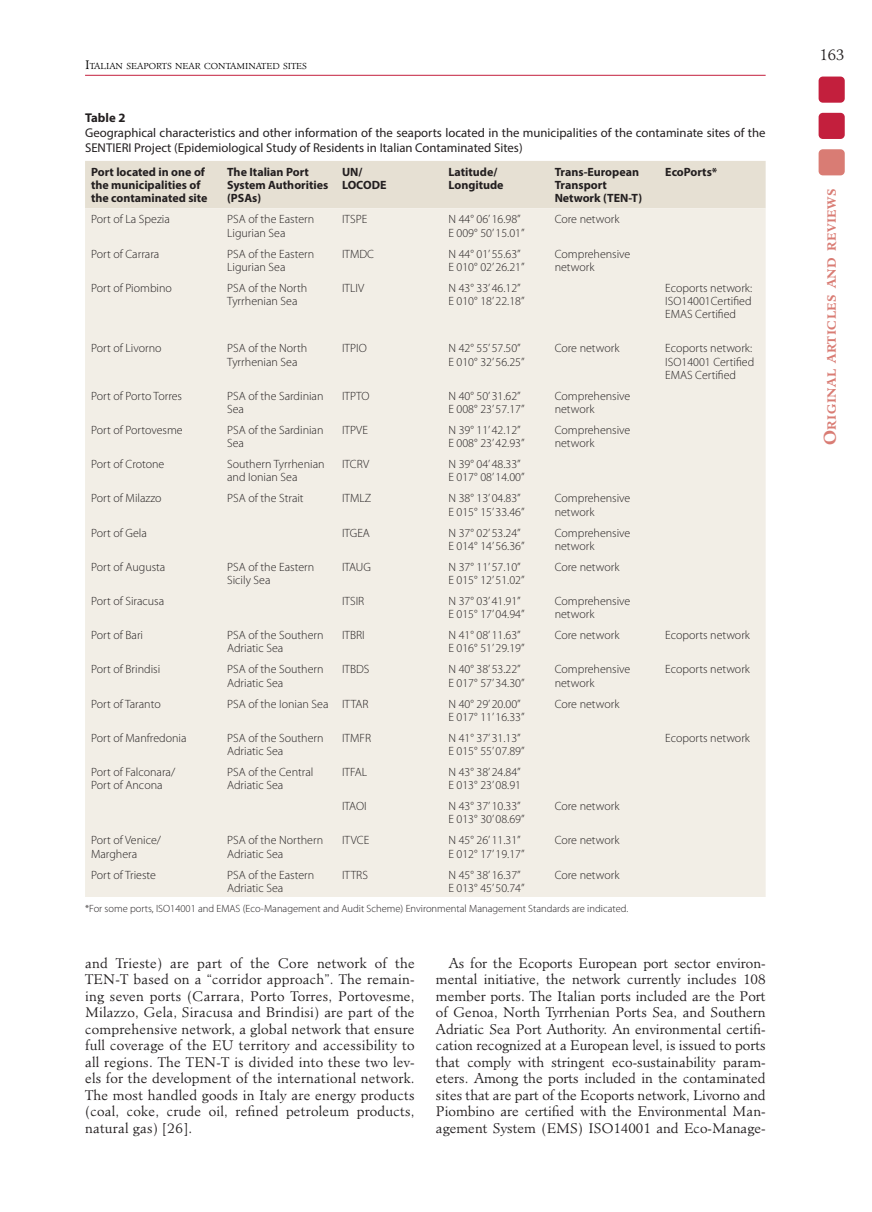
<style>
.page{position:relative;width:872px;height:1212px;background:#fff}
.page>*{position:absolute;margin:0;border:0;box-sizing:border-box;transform-origin:0 0}
.t1{font:300 15px "Minister Std";color:#231f20}
.t2{font:300 13.5px/16.5px "Minister Std";letter-spacing:.01em;color:#231f20;text-align:justify}
.t3{font:12.75px/15px "Myriad Pro";color:#231f20}
.t4{font:700 12.75px "Myriad Pro";color:#231f20}
.t5{font:300 12px/13.2px "Myriad Pro";color:#231f20}
.t6{font:700 12px/13.2px "Myriad Pro";color:#231f20}
.t7{font:700 11.55px "Minister Std";letter-spacing:.045em;color:#d97c74}
.t8{font:300 10.5px "Myriad Pro";color:#231f20}
.t9{font:300 8.4px "Minister Std";color:#000}
.s1{font-size:12px}
.s2{font-size:16.5px}
</style>
<div class="page">
<hr style="left:85px;top:75px;width:680px;height:1px;background:#c31f3d">
<div style="left:818px;top:77px;width:26px;height:26px;background:#c31f3d;border-radius:4px"></div>
<div style="left:818px;top:113px;width:26px;height:26px;background:#c31f3d;border-radius:4px"></div>
<div style="left:818px;top:149px;width:26px;height:26px;background:#d97c74;border-radius:4px"></div>
<div style="left:85px;top:161px;width:680px;height:47px;background:#e6e0d3"></div>
<div style="left:85px;top:208px;width:680px;height:689px;background:#f2eee6"></div>
<p class="t9" style="left:85px;top:61px;width:223px"><span class="s1">I</span>TALIAN SEAPORTS NEAR CONTAMINATED SITES</p>
<p class="t4" style="left:85px;top:110px;width:42px">Table 2</p>
<p class="t3" style="left:85px;top:125px;width:682px">Geographical characteristics and other information of the seaports located in the municipalities of the contaminate sites of the<br>SENTIERI Project (Epidemiological Study of Residents in Italian Contaminated Sites)</p>
<p class="t6" style="left:91px;top:165px;width:118px">Port located in one of the municipalities of the contaminated site</p>
<p class="t6" style="left:227px;top:165px;width:103px">The Italian Port<br>System Authorities (PSAs)</p>
<p class="t6" style="left:342px;top:165px;width:46px">UN/<br>LOCODE</p>
<p class="t6" style="left:448px;top:165px;width:57px">Latitude/<br>Longitude</p>
<p class="t6" style="left:555px;top:165px;width:89px">Trans-European<br>Transport<br>Network (TEN-T)</p>
<p class="t6" style="left:665px;top:165px;width:54px">EcoPorts*</p>
<p class="t5" style="left:91px;top:213px;width:80px">Port of La Spezia</p>
<p class="t5" style="left:227px;top:213px;width:89px">PSA of the Eastern<br>Ligurian Sea</p>
<p class="t5" style="left:342px;top:213px;width:27px">ITSPE</p>
<p class="t5" style="left:448px;top:213px;width:78px">N 44° 06’ 16.98”<br>E 009° 50’ 15.01”</p>
<p class="t5" style="left:555px;top:213px;width:66px">Core network</p>
<p class="t5" style="left:91px;top:247px;width:70px">Port of Carrara</p>
<p class="t5" style="left:227px;top:247px;width:89px">PSA of the Eastern<br>Ligurian Sea</p>
<p class="t5" style="left:342px;top:247px;width:34px">ITMDC</p>
<p class="t5" style="left:448px;top:247px;width:78px">N 44° 01’ 55.63”<br>E 010° 02’ 26.21”</p>
<p class="t5" style="left:555px;top:247px;width:77px">Comprehensive network</p>
<p class="t5" style="left:91px;top:281px;width:82px">Port of Piombino</p>
<p class="t5" style="left:227px;top:281px;width:82px">PSA of the North<br>Tyrrhenian Sea</p>
<p class="t5" style="left:342px;top:281px;width:24px">ITLIV</p>
<p class="t5" style="left:448px;top:281px;width:78px">N 43° 33’ 46.12”<br>E 010° 18’ 22.18”</p>
<p class="t5" style="left:665px;top:281px;width:88px;text-align:justify">Ecoports network:<br>ISO14001Certified EMAS Certified</p>
<p class="t5" style="left:91px;top:342px;width:72px">Port of Livorno</p>
<p class="t5" style="left:227px;top:342px;width:82px">PSA of the North<br>Tyrrhenian Sea</p>
<p class="t5" style="left:342px;top:342px;width:26px">ITPIO</p>
<p class="t5" style="left:448px;top:342px;width:78px">N 42° 55’ 57.50”<br>E 010° 32’ 56.25”</p>
<p class="t5" style="left:555px;top:342px;width:66px">Core network</p>
<p class="t5" style="left:665px;top:342px;width:90px">Ecoports network:<br>ISO14001 Certified<br>EMAS Certified</p>
<p class="t5" style="left:91px;top:389px;width:93px">Port of Porto Torres</p>
<p class="t5" style="left:227px;top:389px;width:98px">PSA of the Sardinian<br>Sea</p>
<p class="t5" style="left:342px;top:389px;width:29px">ITPTO</p>
<p class="t5" style="left:448px;top:389px;width:78px">N 40° 50’ 31.62”<br>E 008° 23’ 57.17”</p>
<p class="t5" style="left:555px;top:389px;width:77px">Comprehensive network</p>
<p class="t5" style="left:91px;top:423px;width:93px">Port of Portovesme</p>
<p class="t5" style="left:227px;top:423px;width:98px">PSA of the Sardinian<br>Sea</p>
<p class="t5" style="left:342px;top:423px;width:27px">ITPVE</p>
<p class="t5" style="left:448px;top:423px;width:78px">N 39° 11’ 42.12”<br>E 008° 23’ 42.93”</p>
<p class="t5" style="left:555px;top:423px;width:77px">Comprehensive network</p>
<p class="t5" style="left:91px;top:458px;width:75px">Port of Crotone</p>
<p class="t5" style="left:227px;top:458px;width:99px">Southern Tyrrhenian and Ionian Sea</p>
<p class="t5" style="left:342px;top:458px;width:29px">ITCRV</p>
<p class="t5" style="left:448px;top:458px;width:78px">N 39° 04’ 48.33”<br>E 017° 08’ 14.00”</p>
<p class="t5" style="left:91px;top:492px;width:72px">Port of Milazzo</p>
<p class="t5" style="left:227px;top:492px;width:78px">PSA of the Strait</p>
<p class="t5" style="left:342px;top:492px;width:31px">ITMLZ</p>
<p class="t5" style="left:448px;top:492px;width:78px">N 38° 13’ 04.83”<br>E 015° 15’ 33.46”</p>
<p class="t5" style="left:555px;top:492px;width:77px">Comprehensive network</p>
<p class="t5" style="left:91px;top:526px;width:57px">Port of Gela</p>
<p class="t5" style="left:342px;top:526px;width:29px">ITGEA</p>
<p class="t5" style="left:448px;top:526px;width:78px">N 37° 02’ 53.24”<br>E 014° 14’ 56.36”</p>
<p class="t5" style="left:555px;top:526px;width:77px">Comprehensive network</p>
<p class="t5" style="left:91px;top:560px;width:76px">Port of Augusta</p>
<p class="t5" style="left:227px;top:560px;width:89px">PSA of the Eastern<br>Sicily Sea</p>
<p class="t5" style="left:342px;top:560px;width:30px">ITAUG</p>
<p class="t5" style="left:448px;top:560px;width:78px">N 37° 11’ 57.10”<br>E 015° 12’ 51.02”</p>
<p class="t5" style="left:555px;top:560px;width:66px">Core network</p>
<p class="t5" style="left:91px;top:594px;width:75px">Port of Siracusa</p>
<p class="t5" style="left:342px;top:594px;width:24px">ITSIR</p>
<p class="t5" style="left:448px;top:594px;width:78px">N 37° 03’ 41.91”<br>E 015° 17’ 04.94”</p>
<p class="t5" style="left:555px;top:594px;width:77px">Comprehensive network</p>
<p class="t5" style="left:91px;top:629px;width:54px">Port of Bari</p>
<p class="t5" style="left:227px;top:629px;width:98px">PSA of the Southern<br>Adriatic Sea</p>
<p class="t5" style="left:342px;top:629px;width:24px">ITBRI</p>
<p class="t5" style="left:448px;top:629px;width:78px">N 41° 08’ 11.63”<br>E 016° 51’ 29.19”</p>
<p class="t5" style="left:555px;top:629px;width:66px">Core network</p>
<p class="t5" style="left:665px;top:629px;width:86px">Ecoports network</p>
<p class="t5" style="left:91px;top:663px;width:71px">Port of Brindisi</p>
<p class="t5" style="left:227px;top:663px;width:98px">PSA of the Southern<br>Adriatic Sea</p>
<p class="t5" style="left:342px;top:663px;width:29px">ITBDS</p>
<p class="t5" style="left:448px;top:663px;width:78px">N 40° 38’ 53.22”<br>E 017° 57’ 34.30”</p>
<p class="t5" style="left:555px;top:663px;width:77px">Comprehensive network</p>
<p class="t5" style="left:665px;top:663px;width:86px">Ecoports network</p>
<p class="t5" style="left:91px;top:697px;width:71px">Port of Taranto</p>
<p class="t5" style="left:227px;top:697px;width:143px">PSA of the Ionian Sea ITTAR</p>
<p class="t5" style="left:448px;top:697px;width:78px">N 40° 29’ 20.00”<br>E 017° 11’ 16.33”</p>
<p class="t5" style="left:555px;top:697px;width:66px">Core network</p>
<p class="t5" style="left:91px;top:731px;width:97px">Port of Manfredonia</p>
<p class="t5" style="left:227px;top:731px;width:98px">PSA of the Southern<br>Adriatic Sea</p>
<p class="t5" style="left:342px;top:731px;width:31px">ITMFR</p>
<p class="t5" style="left:448px;top:731px;width:78px">N 41° 37’ 31.13”<br>E 015° 55’ 07.89”</p>
<p class="t5" style="left:665px;top:731px;width:86px">Ecoports network</p>
<p class="t5" style="left:91px;top:765px;width:86px">Port of Falconara/<br>Port of Ancona</p>
<p class="t5" style="left:227px;top:765px;width:88px">PSA of the Central<br>Adriatic Sea</p>
<p class="t5" style="left:342px;top:765px;width:27px">ITFAL</p>
<p class="t5" style="left:448px;top:765px;width:74px">N 43° 38’ 24.84”<br>E 013° 23’ 08.91</p>
<p class="t5" style="left:342px;top:800px;width:26px">ITAOI</p>
<p class="t5" style="left:448px;top:800px;width:78px">N 43° 37’ 10.33”<br>E 013° 30’ 08.69”</p>
<p class="t5" style="left:555px;top:800px;width:66px">Core network</p>
<p class="t5" style="left:91px;top:834px;width:71px">Port of Venice/<br>Marghera</p>
<p class="t5" style="left:227px;top:834px;width:97px">PSA of the Northern<br>Adriatic Sea</p>
<p class="t5" style="left:342px;top:834px;width:29px">ITVCE</p>
<p class="t5" style="left:448px;top:834px;width:78px">N 45° 26’ 11.31”<br>E 012° 17’ 19.17”</p>
<p class="t5" style="left:555px;top:834px;width:66px">Core network</p>
<p class="t5" style="left:91px;top:868px;width:66px">Port of Trieste</p>
<p class="t5" style="left:227px;top:868px;width:89px">PSA of the Eastern<br>Adriatic Sea</p>
<p class="t5" style="left:342px;top:868px;width:27px">ITTRS</p>
<p class="t5" style="left:448px;top:868px;width:78px">N 45° 38’ 16.37”<br>E 013° 45’ 50.74”</p>
<p class="t5" style="left:555px;top:868px;width:66px">Core network</p>
<p class="t8" style="left:85px;top:903px;width:544px">*For some ports, ISO14001 and EMAS (Eco-Management and Audit Scheme) Environmental Management Standards are indicated.</p>
<p class="t2" style="left:85px;top:954px;width:331px">and Trieste) are part of the Core network of the TEN-T based on a “corridor approach”. The remain&shy;ing seven ports (Carrara, Porto Torres, Portovesme, Milazzo, Gela, Siracusa and Brindisi) are part of the comprehensive network, a global network that ensure full coverage of the EU territory and accessibility to all regions. The TEN-T is divided into these two lev&shy;els for the development of the international network.<br>The most handled goods in Italy are energy products (coal, coke, crude oil, refined petroleum products, natural gas) [26].</p>
<p class="t2" style="left:436px;top:954px;width:331px;text-indent:13px">As for the Ecoports European port sector environ&shy;mental initiative, the network currently includes 108 member ports. The Italian ports included are the Port of Genoa, North Tyrrhenian Ports Sea, and Southern Adriatic Sea Port Authority. An environmental certifi&shy;cation recognized at a European level, is issued to ports that comply with stringent eco-sustainability param&shy;eters. Among the ports included in the contaminated sites that are part of the Ecoports network, Livorno and Piombino are certified with the Environmental Man&shy;agement System (EMS) ISO14001 and Eco-Manage-</p>
<p class="t1" style="left:819px;top:45px;width:27px">163</p>
<p class="t7" style="left:824px;top:445px;width:258px;rotate:-90deg"><span class="s2">O</span>riginal articles and reviews</p>
</div>
